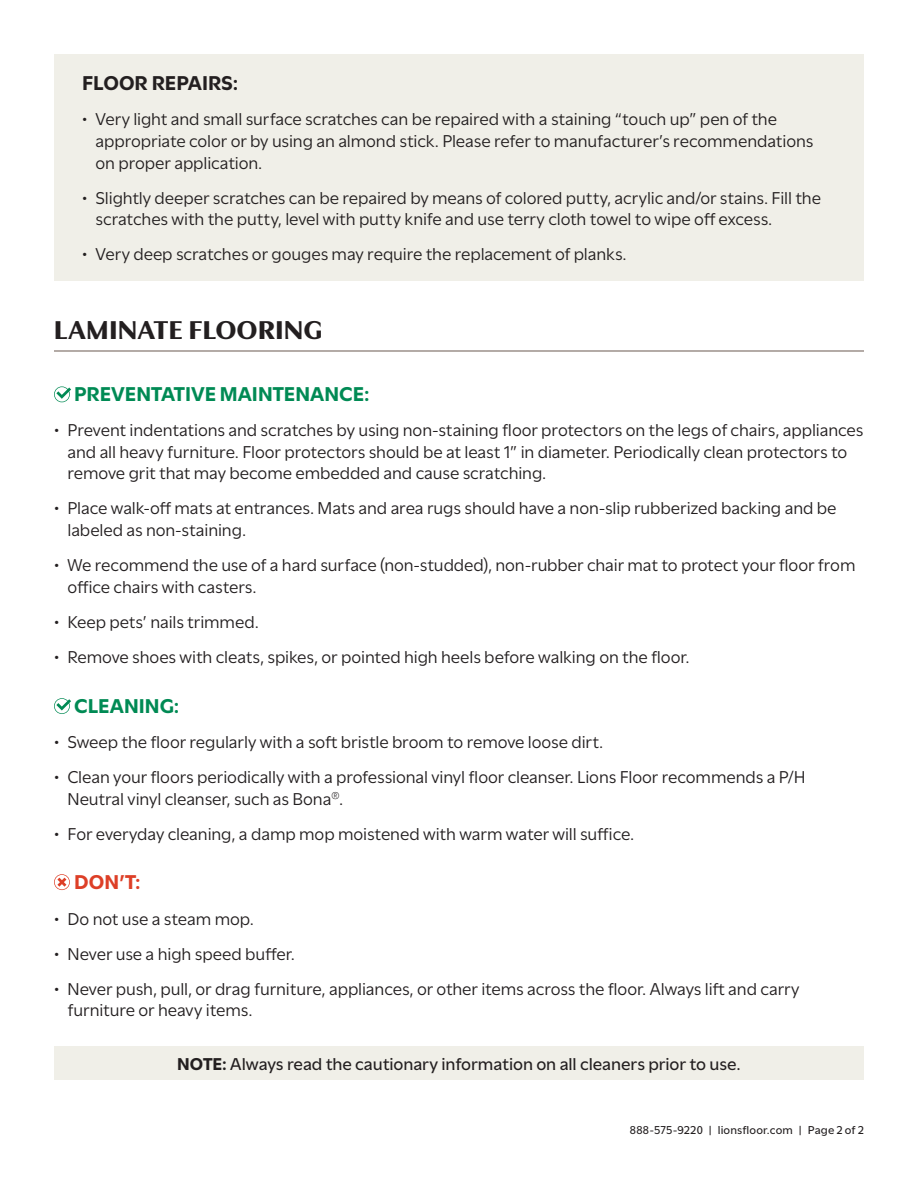
<style>
.page{position:relative;width:918px;height:1188px;background:#fff}
.page>*{position:absolute;margin:0;border:0;box-sizing:border-box;transform-origin:0 0}
.heading_1{font:900 27px "Utile Display";letter-spacing:.025em;color:#231f20}
.subhead_1{font:700 21px "Utile";color:#008a54}
.subhead_1-2{font:700 21px "Utile";color:#231f20}
.subhead_1-3{font:700 21px "Utile";color:#dd3f27}
.t1{font:18px/21.6px "Utile";letter-spacing:-.005em;color:#231f20}
.subhead_1-4{font:500 18px "Utile";letter-spacing:-.005em;color:#231f20}
.t2{font:500 12px "Utile";letter-spacing:.01em;color:#231f20}
.s1{font-weight:700}
</style>
<div class="page">
<hr style="left:54px;top:350px;width:810px;height:2px;background:#7a6b63">
<div style="left:54px;top:1046px;width:810px;height:34px;background:#f0efe8"></div>
<svg style="left:54px;top:874px;width:16px;height:16px"></svg>
<div style="left:54px;top:54px;width:810px;height:227px;background:#f0efe8"></div>
<svg style="left:54px;top:386px;width:17px;height:16px"></svg>
<svg style="left:54px;top:698px;width:17px;height:16px"></svg>
<p class="subhead_1-2" style="left:82px;top:67px;width:158px">FLOOR REPAIRS:</p>
<p class="t1" style="left:96px;top:107px;width:719px;text-indent:-14px">• Very light and small surface scratches can be repaired with a staining “touch up” pen of the appropriate color or by using an almond stick. Please refer to manufacturer’s recommendations on proper application.</p>
<p class="t1" style="left:96px;top:185px;width:727px;text-indent:-14px">• Slightly deeper scratches can be repaired by means of colored putty, acrylic and/or stains. Fill the scratches with the putty, level with putty knife and use terry cloth towel to wipe off excess.</p>
<p class="t1" style="left:82px;top:242px;width:546px">• Very deep scratches or gouges may require the replacement of planks.</p>
<p class="heading_1" style="left:54px;top:309px;width:270px">LAMINATE FLOORING</p>
<p class="subhead_1" style="left:74px;top:377px;width:297px">PREVENTATIVE MAINTENANCE:</p>
<p class="t1" style="left:68px;top:418px;width:797px;text-indent:-14px">• Prevent indentations and scratches by using non-staining floor protectors on the legs of chairs, appliances and all heavy furniture. Floor protectors should be at least 1” in diameter. Periodically clean protectors to remove grit that may become embedded and cause scratching.</p>
<p class="t1" style="left:68px;top:496px;width:771px;text-indent:-14px">• Place walk-off mats at entrances. Mats and area rugs should have a non-slip rubberized backing and be labeled as non-staining.</p>
<p class="t1" style="left:68px;top:553px;width:790px;text-indent:-14px">• We recommend the use of a hard surface (non-studded), non-rubber chair mat to protect your floor from office chairs with casters.</p>
<p class="t1" style="left:54px;top:609px;width:206px">• Keep pets’ nails trimmed.</p>
<p class="t1" style="left:54px;top:644px;width:637px">• Remove shoes with cleats, spikes, or pointed high heels before walking on the floor.</p>
<p class="subhead_1" style="left:74px;top:689px;width:107px">CLEANING:</p>
<p class="t1" style="left:54px;top:729px;width:551px">• Sweep the floor regularly with a soft bristle broom to remove loose dirt.</p>
<p class="t1" style="left:68px;top:764px;width:740px;text-indent:-14px">• Clean your floors periodically with a professional vinyl floor cleanser. Lions Floor recommends a P/H<br>Neutral vinyl cleanser, such as Bona<sup>®</sup>.</p>
<p class="t1" style="left:54px;top:821px;width:582px">• For everyday cleaning, a damp mop moistened with warm water will suffice.</p>
<p class="subhead_1-3" style="left:74px;top:866px;width:68px">DON’T:</p>
<p class="t1" style="left:54px;top:906px;width:202px">• Do not use a steam mop.</p>
<p class="t1" style="left:54px;top:941px;width:243px">• Never use a high speed buffer.</p>
<p class="t1" style="left:68px;top:976px;width:734px;text-indent:-14px">• Never push, pull, or drag furniture, appliances, or other items across the floor. Always lift and carry furniture or heavy items.</p>
<p class="subhead_1-4" style="left:177px;top:1050px;width:565px"><span class="s1">NOTE:</span> Always read the cautionary information on all cleaners prior to use.</p>
<p class="t2" style="left:630px;top:1121px;width:236px">888-575-9220 | lionsfloor.com | Page 2 of 2</p>
</div>
